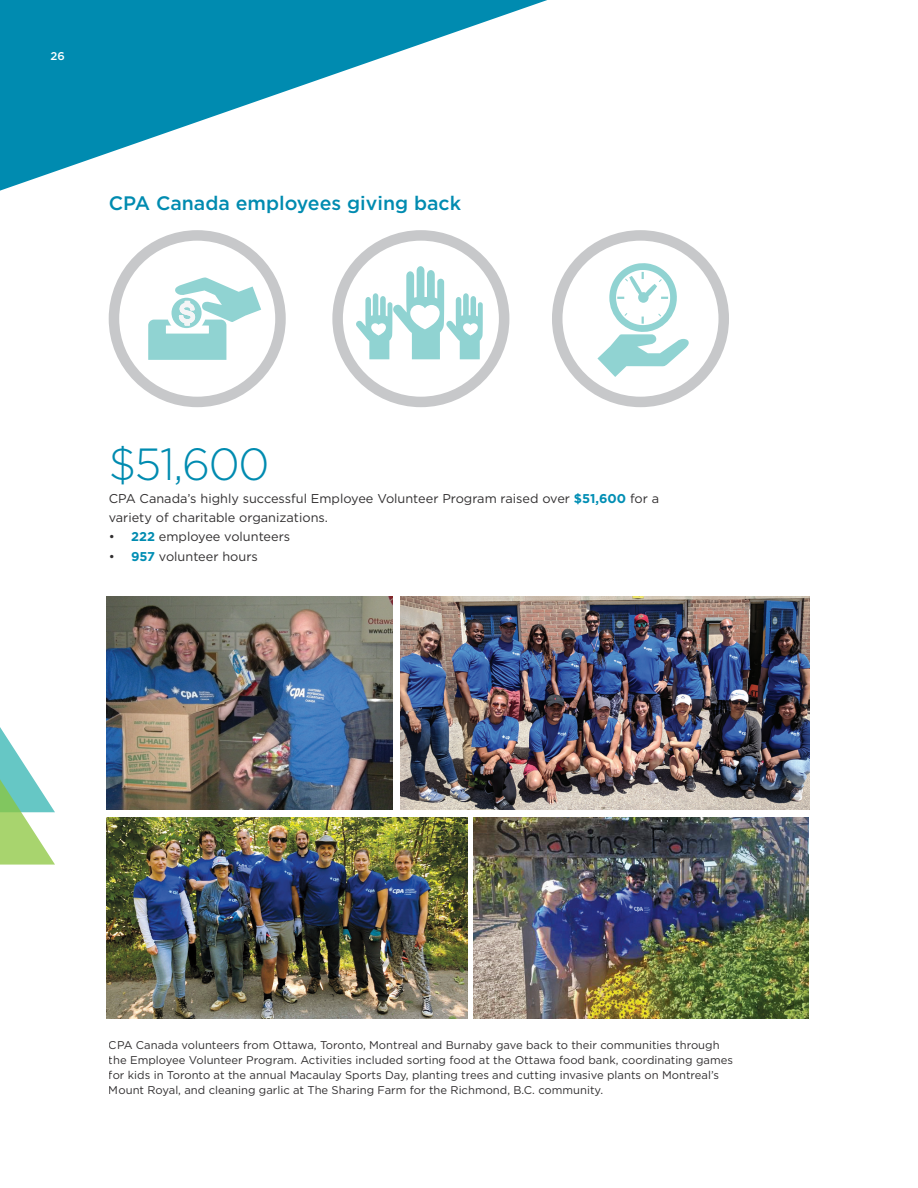
<style>
.page{position:relative;width:918px;height:1188px;background:#fff}
.page>*{position:absolute;margin:0;border:0;box-sizing:border-box;transform-origin:0 0}
.t1{font:300 45px "Gotham";color:#008bb0}
.t2{font:500 19.5px "Gotham";color:#008bb0}
.t3{font:12.75px/19.5px "Gotham";color:#312f30}
.t4{font:11.25px/15px "Gotham";color:#312f30}
.t5{font:500 11.25px "Gotham";color:#fff}
.s1{font-weight:700;color:#008eb4}
.s2{font-weight:700;color:#008bb0}
</style>
<div class="page">
<div style="left:109px;top:230px;width:177px;height:177px;border:10px solid #c7c8ca;border-radius:50%"></div>
<div style="left:552px;top:230px;width:177px;height:177px;border:10px solid #c7c8ca;border-radius:50%"></div>
<svg style="left:597px;top:263px;width:92px;height:114px"></svg>
<div style="left:332px;top:230px;width:177px;height:177px;border:10px solid #c7c8ca;border-radius:50%"></div>
<svg style="left:356px;top:266px;width:127px;height:93px"></svg>
<svg style="left:148px;top:277px;width:113px;height:83px"></svg>
<img style="left:107px;top:597px;width:285px;height:213px">
<img style="left:401px;top:597px;width:408px;height:213px">
<img style="left:107px;top:818px;width:360px;height:201px">
<img style="left:474px;top:818px;width:334px;height:201px">
<svg style="left:0;top:727px;width:55px;height:138px"></svg>
<svg style="left:0;top:0;width:547px;height:191px"></svg>
<p class="t5" style="left:50px;top:48px;width:16px">26</p>
<h4 class="t2" style="left:109px;top:190px;width:354px">CPA Canada employees giving back</h4>
<p class="t1" style="left:109px;top:436px;width:162px">$51,600</p>
<p class="t3" style="left:109px;top:488px;width:552px">CPA Canada’s highly successful Employee Volunteer Program raised over <span class="s1">$51,600</span> for a variety of charitable organizations.</p>
<p class="t3" style="left:109px;top:527px;width:183px">• <span class="s2">222</span> employee volunteers</p>
<p class="t3" style="left:109px;top:546px;width:151px">• <span class="s1">957</span> volunteer hours</p>
<p class="t4" style="left:109px;top:1037px;width:626px">CPA Canada volunteers from Ottawa, Toronto, Montreal and Burnaby gave back to their communities through the Employee Volunteer Program. Activities included sorting food at the Ottawa food bank, coordinating games for kids in Toronto at the annual Macaulay Sports Day, planting trees and cutting invasive plants on Montreal’s Mount Royal, and cleaning garlic at The Sharing Farm for the Richmond, B.C. community.</p>
</div>
